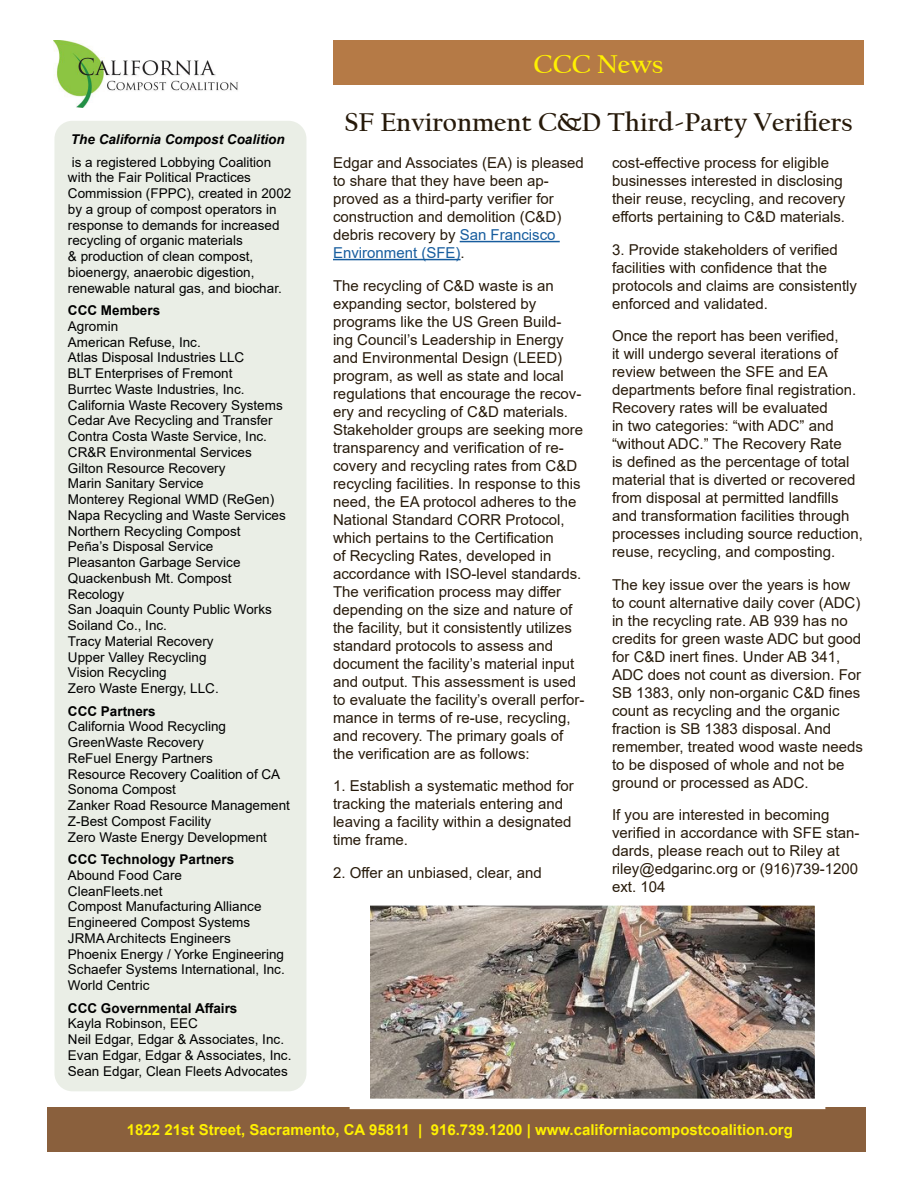
<style>
.page{position:relative;width:918px;height:1188px;background:#fff}
.page>*{position:absolute;margin:0;border:0;box-sizing:border-box;transform-origin:0 0}
.Head_2{font:700 27px "Californian FB";color:#271a0a}
.Head_2-2{font:700 27px "Californian FB";color:#fff101}
.t1{font:15px/18px "Arial";color:#271a0a}
.Date_-_Reverse{font:700 15px "Arial";color:#fff101}
.t2{font:13.5px/15.8px "Arial";color:#000}
.t3{font:700 13.5px "Arial";color:#000}
.t4{font:italic 700 13.5px "Arial";color:#000}
.s1{color:#175d9e}
</style>
<div class="page">
<div style="left:48px;top:1107px;width:818px;height:45px;background:#8a603d"></div>
<div style="left:333px;top:40px;width:531px;height:45px;background:#b57a46"></div>
<hr style="left:460px;top:241px;width:100px;height:1px;background:#175d9e">
<hr style="left:333px;top:259px;width:128px;height:1px;background:#175d9e">
<img style="left:54px;top:41px;width:184px;height:67px">
<div style="left:54px;top:121px;width:252px;height:970px;background:#eaeee6;border-radius:18px"></div>
<img style="left:371px;top:906px;width:443px;height:192px">
<div style="left:350px;top:895px;width:475px;height:214px;border:10px solid #fff"></div>
<p class="t4" style="left:71px;top:130px;width:215px">The California Compost Coalition</p>
<p class="t2" style="left:68px;top:154px;width:225px">is a registered Lobbying Coalition with the Fair Political Practices Commission (FPPC), created in 2002 by a group of compost operators in response to demands for increased recycling of organic materials<br>&amp; production of clean compost, bioenergy, anaerobic digestion, renewable natural gas, and biochar.</p>
<p class="t3" style="left:68px;top:301px;width:94px">CCC Members</p>
<p class="t2" style="left:68px;top:318px;width:52px">Agromin</p>
<p class="t2" style="left:68px;top:334px;width:134px">American Refuse, Inc.</p>
<p class="t2" style="left:68px;top:350px;width:178px">Atlas Disposal Industries LLC</p>
<p class="t2" style="left:68px;top:365px;width:166px">BLT Enterprises of Fremont</p>
<p class="t2" style="left:68px;top:381px;width:178px">Burrtec Waste Industries, Inc.</p>
<p class="t2" style="left:68px;top:397px;width:216px">California Waste Recovery Systems</p>
<p class="t2" style="left:68px;top:413px;width:206px">Cedar Ave Recycling and Transfer</p>
<p class="t2" style="left:68px;top:428px;width:201px">Contra Costa Waste Service, Inc.</p>
<p class="t2" style="left:68px;top:444px;width:185px">CR&amp;R Environmental Services</p>
<p class="t2" style="left:68px;top:460px;width:159px">Gilton Resource Recovery</p>
<p class="t2" style="left:68px;top:476px;width:137px">Marin Sanitary Service</p>
<p class="t2" style="left:68px;top:491px;width:208px">Monterey Regional WMD (ReGen)</p>
<p class="t2" style="left:68px;top:507px;width:219px">Napa Recycling and Waste Services</p>
<p class="t2" style="left:68px;top:523px;width:174px">Northern Recycling Compost</p>
<p class="t2" style="left:68px;top:539px;width:147px">Peña’s Disposal Service</p>
<p class="t2" style="left:68px;top:554px;width:174px">Pleasanton Garbage Service</p>
<p class="t2" style="left:68px;top:570px;width:165px">Quackenbush Mt. Compost</p>
<p class="t2" style="left:68px;top:586px;width:58px">Recology</p>
<p class="t2" style="left:68px;top:602px;width:205px">San Joaquin County Public Works</p>
<p class="t2" style="left:68px;top:617px;width:101px">Soiland Co., Inc.</p>
<p class="t2" style="left:68px;top:633px;width:147px">Tracy Material Recovery</p>
<p class="t2" style="left:68px;top:649px;width:140px">Upper Valley Recycling</p>
<p class="t2" style="left:68px;top:665px;width:100px">Vision Recycling</p>
<p class="t2" style="left:68px;top:680px;width:152px">Zero Waste Energy, LLC.</p>
<p class="t3" style="left:68px;top:701px;width:89px">CCC Partners</p>
<p class="t2" style="left:68px;top:719px;width:160px">California Wood Recycling</p>
<p class="t2" style="left:68px;top:734px;width:138px">GreenWaste Recovery</p>
<p class="t2" style="left:68px;top:750px;width:146px">ReFuel Energy Partners</p>
<p class="t2" style="left:68px;top:766px;width:214px">Resource Recovery Coalition of CA</p>
<p class="t2" style="left:68px;top:782px;width:110px">Sonoma Compost</p>
<p class="t2" style="left:68px;top:797px;width:224px">Zanker Road Resource Management</p>
<p class="t2" style="left:68px;top:813px;width:145px">Z-Best Compost Facility</p>
<p class="t2" style="left:68px;top:829px;width:201px">Zero Waste Energy Development</p>
<p class="t3" style="left:68px;top:850px;width:168px">CCC Technology Partners</p>
<p class="t2" style="left:68px;top:867px;width:116px">Abound Food Care</p>
<p class="t2" style="left:68px;top:883px;width:96px">CleanFleets.net</p>
<p class="t2" style="left:68px;top:899px;width:195px">Compost Manufacturing Alliance</p>
<p class="t2" style="left:68px;top:914px;width:184px">Engineered Compost Systems</p>
<p class="t2" style="left:68px;top:930px;width:164px">JRMA Architects Engineers</p>
<p class="t2" style="left:68px;top:946px;width:218px">Phoenix Energy / Yorke Engineering</p>
<p class="t2" style="left:68px;top:962px;width:218px">Schaefer Systems International, Inc.</p>
<p class="t2" style="left:68px;top:977px;width:83px">World Centric</p>
<p class="t3" style="left:68px;top:998px;width:171px">CCC Governmental Affairs</p>
<p class="t2" style="left:68px;top:1016px;width:131px">Kayla Robinson, EEC</p>
<p class="t2" style="left:68px;top:1031px;width:218px">Neil Edgar, Edgar &amp; Associates, Inc.</p>
<p class="t2" style="left:68px;top:1047px;width:225px">Evan Edgar, Edgar &amp; Associates, Inc.</p>
<p class="t2" style="left:68px;top:1063px;width:221px">Sean Edgar, Clean Fleets Advocates</p>
<p class="Head_2-2" style="left:534px;top:49px;width:131px">CCC News</p>
<p class="Head_2" style="left:345px;top:107px;width:509px">SF Environment C&amp;D Third-Party Verifiers</p>
<p class="t1" style="left:333px;top:154px;width:252px">Edgar and Associates (EA) is pleased to share that they have been ap&shy;proved as a third-party verifier for construction and demolition (C&amp;D) debris recovery by <span class="s1">San Francisco<br>Environment (SFE)</span>.</p>
<p class="t1" style="left:333px;top:276px;width:253px">The recycling of C&amp;D waste is an expanding sector, bolstered by programs like the US Green Build&shy;ing Council’s Leadership in Energy and Environmental Design (LEED) program, as well as state and local regulations that encourage the recov&shy;ery and recycling of C&amp;D materials.<br>Stakeholder groups are seeking more transparency and verification of re&shy;covery and recycling rates from C&amp;D recycling facilities. In response to this need, the EA protocol adheres to the National Standard CORR Protocol, which pertains to the Certification<br>of Recycling Rates, developed in accordance with ISO-level standards.<br>The verification process may differ depending on the size and nature of the facility, but it consistently utilizes standard protocols to assess and document the facility’s material input and output. This assessment is used to evaluate the facility’s overall perfor&shy;mance in terms of re-use, recycling, and recovery. The primary goals of the verification are as follows:</p>
<p class="t1" style="left:333px;top:777px;width:242px">1. Establish a systematic method for tracking the materials entering and leaving a facility within a designated time frame.</p>
<p class="t1" style="left:333px;top:863px;width:210px">2. Offer an unbiased, clear, and</p>
<p class="t1" style="left:612px;top:154px;width:235px">cost-effective process for eligible businesses interested in disclosing their reuse, recycling, and recovery efforts pertaining to C&amp;D materials.</p>
<p class="t1" style="left:612px;top:240px;width:247px">3. Provide stakeholders of verified facilities with confidence that the protocols and claims are consistently enforced and validated.</p>
<p class="t1" style="left:612px;top:327px;width:252px">Once the report has been verified,<br>it will undergo several iterations of review between the SFE and EA departments before final registration.<br>Recovery rates will be evaluated<br>in two categories: “with ADC” and “without ADC.” The Recovery Rate<br>is defined as the percentage of total material that is diverted or recovered from disposal at permitted landfills and transformation facilities through processes including source reduction, reuse, recycling, and composting.</p>
<p class="t1" style="left:612px;top:575px;width:252px">The key issue over the years is how to count alternative daily cover (ADC) in the recycling rate. AB 939 has no credits for green waste ADC but good for C&amp;D inert fines. Under AB 341, ADC does not count as diversion. For SB 1383, only non-organic C&amp;D fines count as recycling and the organic fraction is SB 1383 disposal. And remember, treated wood waste needs to be disposed of whole and not be ground or processed as ADC.</p>
<p class="t1" style="left:612px;top:806px;width:249px">If you are interested in becoming verified in accordance with SFE stan&shy;dards, please reach out to Riley at riley@edgarinc.org or (916)739-1200 ext. 104</p>
<p class="Date_-_Reverse" style="left:127px;top:1120px;width:667px">1822 21st Street, Sacramento, CA 95811 | 916.739.1200 | www.californiacompostcoalition.org</p>
</div>
